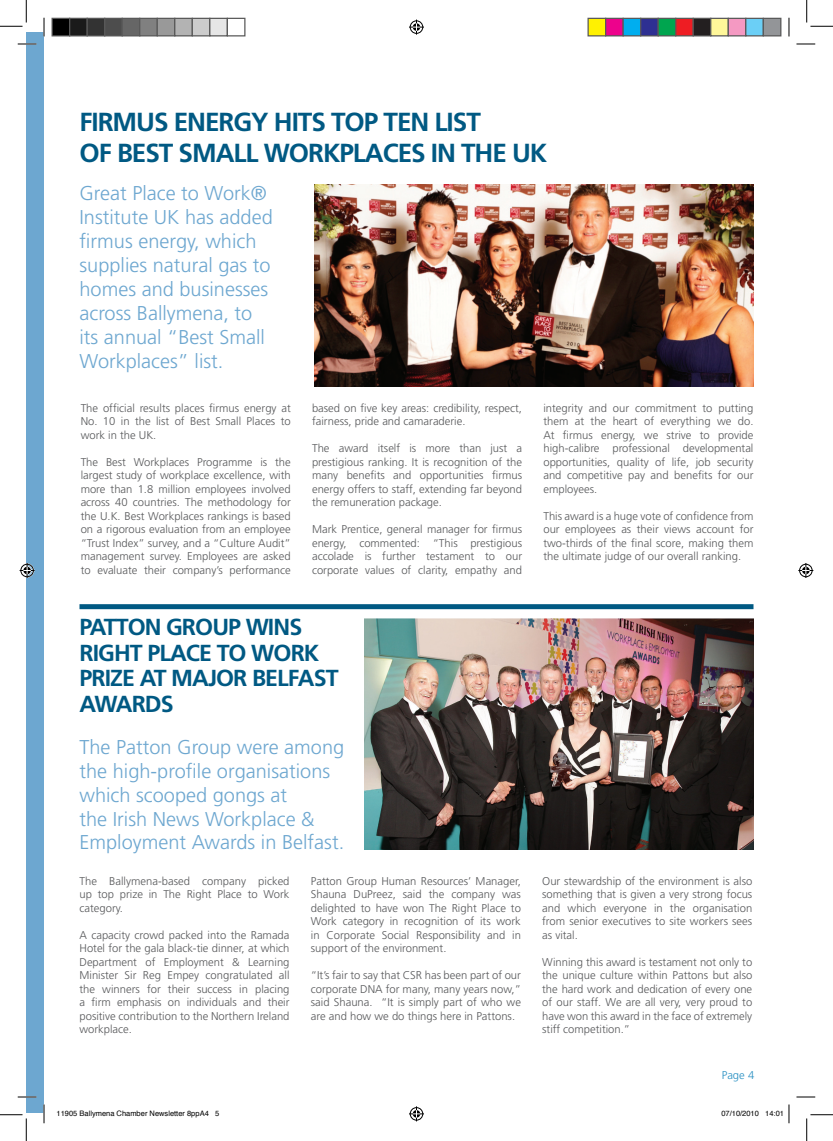
<style>
.page{position:relative;width:833px;height:1141px;background:#fff}
.page>*{position:absolute;margin:0;border:0;box-sizing:border-box;transform-origin:0 0}
.t1{font:700 26.12px/31.2px "Frutiger";letter-spacing:-.04em;color:#005983}
.t2{font:700 23.12px/25.4px "Frutiger";letter-spacing:.08em;color:#005983}
.t3{font:300 20px/24px "Frutiger";color:#6da7d0}
.t4{font:300 11.25px/13.5px "Frutiger";color:#57585a;text-align:justify}
.t5{font:300 11.25px "Frutiger";color:#278fc2}
.t6{font:7.5px "Helvetica";color:#000}
</style>
<div class="page">
<div style="left:26px;top:32px;width:18px;height:1080px;background:#6da7d0"></div>
<img style="left:314px;top:185px;width:439px;height:201px">
<div style="left:79px;top:604px;width:674px;height:5px;background:#005983"></div>
<img style="left:365px;top:618px;width:388px;height:231px">
<svg style="left:18px;top:43px;width:18px;height:2px"></svg>
<svg style="left:796px;top:43px;width:18px;height:2px"></svg>
<svg style="left:18px;top:1096px;width:18px;height:1px"></svg>
<svg style="left:796px;top:1096px;width:18px;height:1px"></svg>
<svg style="left:43px;top:18px;width:2px;height:18px"></svg>
<svg style="left:43px;top:1104px;width:2px;height:19px"></svg>
<svg style="left:788px;top:18px;width:1px;height:18px"></svg>
<svg style="left:0;top:0;width:27px;height:27px"></svg>
<svg style="left:0;top:1114px;width:27px;height:26px"></svg>
<svg style="left:806px;top:0;width:26px;height:27px"></svg>
<svg style="left:806px;top:1114px;width:26px;height:26px"></svg>
<svg style="left:409px;top:20px;width:15px;height:15px"></svg>
<svg style="left:409px;top:1106px;width:15px;height:15px"></svg>
<svg style="left:20px;top:563px;width:15px;height:15px"></svg>
<svg style="left:798px;top:563px;width:14px;height:15px"></svg>
<div style="left:52px;top:18px;width:18px;height:18px;background:#000"></div>
<div style="left:51px;top:18px;width:19px;height:18px;border:1px solid #595959"></div>
<div style="left:70px;top:18px;width:17px;height:18px;background:#1a1a1a"></div>
<div style="left:69px;top:18px;width:19px;height:18px;border:1px solid #595959"></div>
<div style="left:87px;top:18px;width:18px;height:18px;background:#333"></div>
<div style="left:86px;top:18px;width:19px;height:18px;border:1px solid #595959"></div>
<div style="left:105px;top:18px;width:17px;height:18px;background:#4d4d4d"></div>
<div style="left:104px;top:18px;width:19px;height:18px;border:1px solid #595959"></div>
<div style="left:122px;top:18px;width:18px;height:18px;background:#666"></div>
<div style="left:121px;top:18px;width:19px;height:18px;border:1px solid #595959"></div>
<div style="left:140px;top:18px;width:17px;height:18px;background:#808080"></div>
<div style="left:139px;top:18px;width:19px;height:18px;border:1px solid #595959"></div>
<div style="left:157px;top:18px;width:18px;height:18px;background:#999"></div>
<div style="left:156px;top:18px;width:19px;height:18px;border:1px solid #595959"></div>
<div style="left:175px;top:18px;width:17px;height:18px;background:#b3b3b3"></div>
<div style="left:174px;top:18px;width:19px;height:18px;border:1px solid #595959"></div>
<div style="left:192px;top:18px;width:18px;height:18px;background:#ccc"></div>
<div style="left:191px;top:18px;width:19px;height:18px;border:1px solid #595959"></div>
<div style="left:210px;top:18px;width:17px;height:18px;background:#e6e6e6"></div>
<div style="left:209px;top:18px;width:19px;height:18px;border:1px solid #595959"></div>
<div style="left:226px;top:18px;width:19px;height:18px;border:1px solid #595959"></div>
<div style="left:587px;top:18px;width:18px;height:18px;background:#fff101"></div>
<div style="left:587px;top:18px;width:19px;height:18px;border:1px solid #595959"></div>
<div style="left:605px;top:18px;width:17px;height:18px;background:#ed028c"></div>
<div style="left:604px;top:18px;width:19px;height:18px;border:1px solid #595959"></div>
<div style="left:622px;top:18px;width:18px;height:18px;background:#00aeef"></div>
<div style="left:622px;top:18px;width:19px;height:18px;border:1px solid #595959"></div>
<div style="left:640px;top:18px;width:17px;height:18px;background:#2e3092"></div>
<div style="left:639px;top:18px;width:19px;height:18px;border:1px solid #595959"></div>
<div style="left:657px;top:18px;width:18px;height:18px;background:#00a54f"></div>
<div style="left:657px;top:18px;width:19px;height:18px;border:1px solid #595959"></div>
<div style="left:675px;top:18px;width:17px;height:18px;background:#ee1d23"></div>
<div style="left:674px;top:18px;width:19px;height:18px;border:1px solid #595959"></div>
<div style="left:692px;top:18px;width:18px;height:18px;background:#231f20"></div>
<div style="left:692px;top:18px;width:19px;height:18px;border:1px solid #595959"></div>
<div style="left:710px;top:18px;width:17px;height:18px;background:#fff79a"></div>
<div style="left:709px;top:18px;width:19px;height:18px;border:1px solid #595959"></div>
<div style="left:727px;top:18px;width:18px;height:18px;background:#f499c2"></div>
<div style="left:727px;top:18px;width:19px;height:18px;border:1px solid #595959"></div>
<div style="left:745px;top:18px;width:17px;height:18px;background:#6bcff6"></div>
<div style="left:744px;top:18px;width:19px;height:18px;border:1px solid #595959"></div>
<div style="left:762px;top:18px;width:18px;height:18px;background:#939598"></div>
<div style="left:762px;top:18px;width:19px;height:18px;border:1px solid #595959"></div>
<svg style="left:788px;top:1104px;width:1px;height:19px"></svg>
<h1 class="t1" style="left:79px;top:106px;width:402px;text-indent:94px">ENERGY H ITS TOP TEN LIST<br>OF BEST SMALL WORKPLACES</h1>
<h1 class="t1" style="left:79px;top:106px;width:37px">FIRMUS</h1>
<h1 class="t1" style="left:430px;top:138px;width:99px">IN THE UK</h1>
<h3 class="t3" style="left:79px;top:181px;width:195px">Great Place to Work®<br>Institute UK has added firmus energy, which supplies natural gas to homes and businesses across Ballymena, to its annual “Best Small<br>Workplaces” list.</h3>
<p class="t4" style="left:81px;top:401px;width:211px">The official results places firmus energy at No. 10 in the list of Best Small Places to work in the UK.</p>
<p class="t4" style="left:81px;top:455px;width:211px">The Best Workplaces Programme is the largest study of workplace excellence, with more than 1.8 million employees involved across 40 countries. The methodology for the U.K. Best Workplaces rankings is based on a rigorous evaluation from an employee “Trust Index” survey, and a “Culture Audit” management survey. Employees are asked to evaluate their company’s performance</p>
<p class="t4" style="left:312px;top:401px;width:211px">based on five key areas: credibility, respect, fairness, pride and camaraderie.</p>
<p class="t4" style="left:312px;top:441px;width:211px">The award itself is more than just a prestigious ranking. It is recognition of the many benefits and opportunities firmus energy offers to staff, extending far beyond the remuneration package.</p>
<p class="t4" style="left:312px;top:522px;width:211px">Mark Prentice, general manager for firmus energy, commented: “This prestigious accolade is further testament to our corporate values of clarity, empathy and</p>
<h2 class="t2" style="left:79px;top:614px;width:256px;text-indent:87px">GROUP WINS<br>RIG HTPLACE TO WORK<br>PRIZE AT MAJOR BELFAST<br>AWARDS</h2>
<h3 class="t3" style="left:79px;top:735px;width:266px">The Patton Group were among the high-profile organisations which scooped gongs at<br>the Irish News Workplace &amp;<br>Employment Awards in Belfast.</h3>
<h2 class="t2" style="left:79px;top:614px;width:15px">PATTON</h2>
<p class="t4" style="left:79px;top:874px;width:211px">The Ballymena-based company picked up top prize in The Right Place to Work category.</p>
<p class="t4" style="left:79px;top:928px;width:211px">A capacity crowd packed into the Ramada Hotel for the gala black-tie dinner, at which Department of Employment &amp; Learning Minister Sir Reg Empey congratulated all the winners for their success in placing a firm emphasis on individuals and their positive contribution to the Northern Ireland workplace.</p>
<p class="t4" style="left:310px;top:874px;width:211px">Patton Group Human Resources’ Manager, Shauna DuPreez, said the company was delighted to have won The Right Place to Work category in recognition of its work in Corporate Social Responsibility and in support of the environment.</p>
<p class="t4" style="left:310px;top:968px;width:211px">“It’s fair to say that CSR has been part of our corporate DNA for many, many years now,” said Shauna. “It is simply part of who we are and how we do things here in Pattons.</p>
<p class="t4" style="left:543px;top:401px;width:211px">integrity and our commitment to putting them at the heart of everything we do.<br>At firmus energy, we strive to provide high-calibre professional developmental opportunities, quality of life, job security and competitive pay and benefits for our employees.</p>
<p class="t4" style="left:543px;top:509px;width:211px">This award is a huge vote of confidence from our employees as their views account for two-thirds of the final score, making them the ultimate judge of our overall ranking.</p>
<p class="t4" style="left:542px;top:874px;width:211px">Our stewardship of the environment is also something that is given a very strong focus and which everyone in the organisation from senior executives to site workers sees as vital.</p>
<p class="t4" style="left:542px;top:955px;width:211px">Winning this award is testament not only to the unique culture within Pattons but also the hard work and dedication of every one of our staff. We are all very, very proud to have won this award in the face of extremely stiff competition.”</p>
<p class="t5" style="left:721px;top:1068px;width:34px">Page 4</p>
<p class="t6" style="left:56px;top:1107px;width:164px">11905 Ballymena Chamber Newsletter 8ppA4 5</p>
<p class="t6" style="left:721px;top:1107px;width:64px">07/10/2010 14:01</p>
</div>
